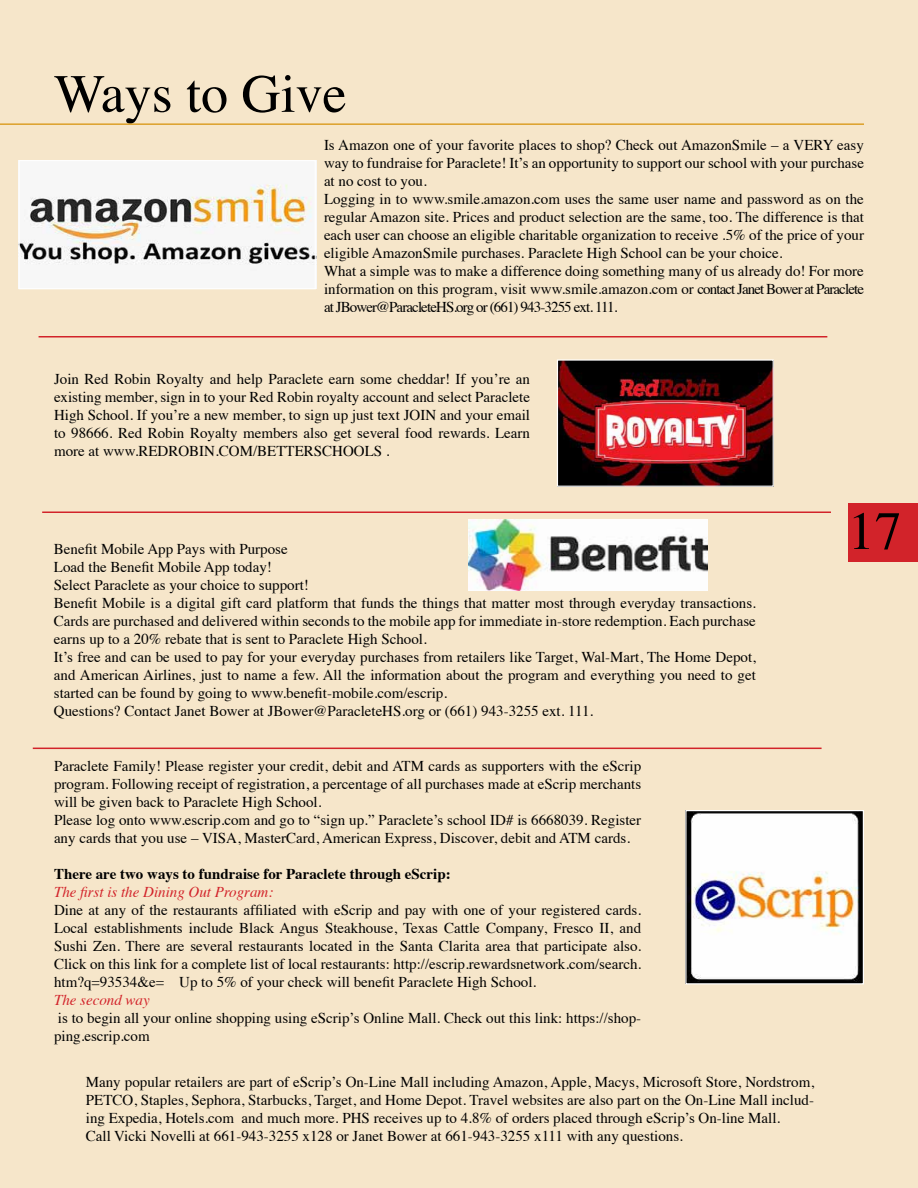
<style>
.page{position:relative;width:918px;height:1188px;background:#f6e6ca}
.page>*{position:absolute;margin:0;border:0;box-sizing:border-box;transform-origin:0 0}
.t1{font:54px "Times";color:#000}
.t2{font:15px/18px "Times";color:#000}
.t3{font:700 15px "Times";color:#000}
.t4{font:italic 15px "Times";color:#d2232a}
</style>
<div class="page">
<div style="left:849px;top:503px;width:69px;height:58px;background:#d2232a"></div>
<hr style="left:0;top:123px;width:864px;height:2px;background:#dca028">
<img style="left:18px;top:161px;width:296px;height:128px">
<div style="left:19px;top:160px;width:297px;height:129px;border:1px solid #fff"></div>
<img style="left:559px;top:361px;width:213px;height:124px">
<div style="left:557px;top:359px;width:217px;height:128px;border:1px solid #fff"></div>
<img style="left:687px;top:812px;width:175px;height:170px">
<div style="left:685px;top:810px;width:179px;height:174px;border:1px solid #fff"></div>
<hr style="left:39px;top:336px;width:788px;height:2px;background:#d2232a">
<hr style="left:33px;top:748px;width:789px;height:1px;background:#d2232a">
<img style="left:468px;top:519px;width:239px;height:71px">
<hr style="left:42px;top:512px;width:789px;height:1px;background:#d2232a">
<h1 class="t1" style="left:54px;top:43px;width:294px">Ways to Give</h1>
<p class="t2" style="left:324px;top:134px;width:542px">Is Amazon one of your favorite places to shop? Check out AmazonSmile – a VERY easy way to fundraise for Paraclete! It’s an opportunity to support our school with your purchase at no cost to you.<br>Logging in to www.smile.amazon.com uses the same user name and password as on the regular Amazon site. Prices and product selection are the same, too. The difference is that each user can choose an eligible charitable organization to receive .5% of the price of your eligible AmazonSmile purchases. Paraclete High School can be your choice.<br>What a simple was to make a difference doing something many of us already do! For more information on this program, visit www.smile.amazon.com or contact Janet Bower at Paraclete at JBower@ParacleteHS.org or (661) 943-3255 ext. 111.</p>
<p class="t2" style="left:54px;top:369px;width:478px;text-align:justify">Join Red Robin Royalty and help Paraclete earn some cheddar! If you’re an existing member, sign in to your Red Robin royalty account and select Paraclete High School. If you’re a new member, to sign up just text JOIN and your email to 98666. Red Robin Royalty members also get several food rewards. Learn more at www.REDROBIN.COM/BETTERSCHOOLS .</p>
<p class="t2" style="left:54px;top:539px;width:704px">Benefit Mobile App Pays with Purpose<br>Load the Benefit Mobile App today!<br>Select Paraclete as your choice to support!<br>Benefit Mobile is a digital gift card platform that funds the things that matter most through everyday transactions.<br>Cards are purchased and delivered within seconds to the mobile app for immediate in-store redemption. Each purchase earns up to a 20% rebate that is sent to Paraclete High School.<br>It’s free and can be used to pay for your everyday purchases from retailers like Target, Wal-Mart, The Home Depot, and American Airlines, just to name a few. All the information about the program and everything you need to get started can be found by going to www.benefit-mobile.com/escrip.<br>Questions? Contact Janet Bower at JBower@ParacleteHS.org or (661) 943-3255 ext. 111.</p>
<p class="t2" style="left:54px;top:755px;width:589px">Paraclete Family! Please register your credit, debit and ATM cards as supporters with the eScrip program. Following receipt of registration, a percentage of all purchases made at eScrip merchants will be given back to Paraclete High School.<br>Please log onto www.escrip.com and go to “sign up.” Paraclete’s school ID# is 6668039. Register any cards that you use – VISA, MasterCard, American Express, Discover, debit and ATM cards.</p>
<p class="t3" style="left:54px;top:859px;width:398px">There are two ways to fundraise for Paraclete through eScrip:</p>
<p class="t4" style="left:54px;top:879px;width:221px">The first is the Dining Out Program:</p>
<p class="t2" style="left:54px;top:899px;width:589px;text-align:justify">Dine at any of the restaurants affiliated with eScrip and pay with one of your registered cards.<br>Local establishments include Black Angus Steakhouse, Texas Cattle Company, Fresco II, and Sushi Zen. There are several restaurants located in the Santa Clarita area that participate also.<br>Click on this link for a complete list of local restaurants: http://escrip.rewardsnetwork.com/search. htm?q=93534&amp;e= Up to 5% of your check will benefit Paraclete High School.</p>
<p class="t4" style="left:54px;top:987px;width:97px">The second way</p>
<p class="t2" style="left:54px;top:1007px;width:589px">is to begin all your online shopping using eScrip’s Online Mall. Check out this link: https://shop&shy;ping.escrip.com</p>
<p class="t2" style="left:86px;top:1071px;width:730px">Many popular retailers are part of eScrip’s On-Line Mall including Amazon, Apple, Macys, Microsoft Store, Nordstrom, PETCO, Staples, Sephora, Starbucks, Target, and Home Depot. Travel websites are also part on the On-Line Mall includ&shy;ing Expedia, Hotels.com and much more. PHS receives up to 4.8% of orders placed through eScrip’s On-line Mall.<br>Call Vicki Novelli at 661-943-3255 x128 or Janet Bower at 661-943-3255 x111 with any questions.</p>
<h1 class="t1" style="left:848px;top:480px;width:55px">17</h1>
</div>
